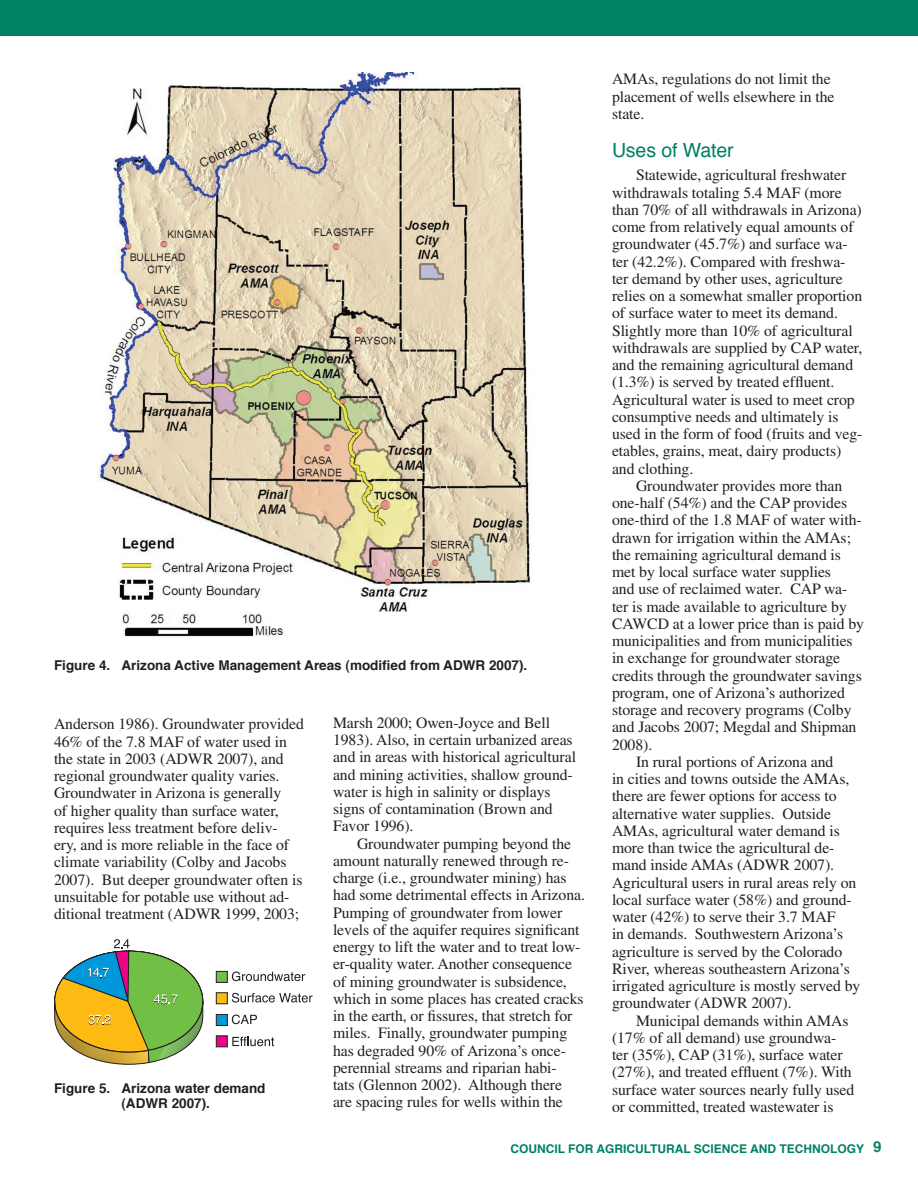
<style>
.page{position:relative;width:918px;height:1188px;background:#fff}
.page>*{position:absolute;margin:0;border:0;box-sizing:border-box;transform-origin:0 0}
.Inside_Level_2_Headi{font:19.5px "Helvetica";letter-spacing:-.005em;color:#008164}
.Body{font:15.75px/17.2px "Times";letter-spacing:-.005em;color:#231f20}
.Table_head{font:700 13.5px/15px "Helvetica";color:#231f20}
.t1{font:700 12px "Helvetica";color:#008164}
.s1{font-size:15px}
</style>
<div class="page">
<div style="left:0;top:0;width:918px;height:36px;background:#008164"></div>
<img style="left:97px;top:72px;width:434px;height:565px">
<div style="left:216px;top:971px;width:12px;height:12px;background:#71bf44;border:1px solid #231f20"></div>
<div style="left:216px;top:992px;width:12px;height:12px;background:#fcba13;border:1px solid #231f20"></div>
<div style="left:216px;top:1014px;width:12px;height:12px;background:#0097db;border:1px solid #231f20"></div>
<div style="left:216px;top:1035px;width:12px;height:12px;background:#ed028c;border:1px solid #231f20"></div>
<svg style="left:232px;top:971px;width:73px;height:10px"></svg>
<svg style="left:232px;top:993px;width:81px;height:10px"></svg>
<svg style="left:232px;top:1015px;width:25px;height:9px"></svg>
<svg style="left:232px;top:1037px;width:42px;height:9px"></svg>
<svg style="left:54px;top:939px;width:149px;height:126px"></svg>
<p class="Table_head" style="left:54px;top:658px;width:475px">Figure 4. Arizona Active Management Areas (modified from ADWR 2007).</p>
<p class="Body" style="left:54px;top:715px;width:252px">Anderson 1986). Groundwater provided 46% of the 7.8 MAF of water used in the state in 2003 (ADWR 2007), and regional groundwater quality varies.<br>Groundwater in Arizona is generally<br>of higher quality than surface water, requires less treatment before deliv&shy;ery, and is more reliable in the face of climate variability (Colby and Jacobs 2007). But deeper groundwater often is unsuitable for potable use without ad&shy;ditional treatment (ADWR 1999, 2003;</p>
<p class="Body" style="left:333px;top:714px;width:245px">Marsh 2000; Owen-Joyce and Bell 1983). Also, in certain urbanized areas and in areas with historical agricultural and mining activities, shallow ground&shy;water is high in salinity or displays signs of contamination (Brown and Favor 1996).</p>
<p class="Body" style="left:333px;top:835px;width:254px;text-indent:24px">Groundwater pumping beyond the amount naturally renewed through re&shy;charge (i.e., groundwater mining) has had some detrimental effects in Arizona.<br>Pumping of groundwater from lower levels of the aquifer requires significant energy to lift the water and to treat low&shy;er-quality water. Another consequence of mining groundwater is subsidence, which in some places has created cracks in the earth, or fissures, that stretch for miles. Finally, groundwater pumping has degraded 90% of Arizona’s once&shy;perennial streams and riparian habi-<br>tats (Glennon 2002). Although there are spacing rules for wells within the</p>
<p class="Table_head" style="left:122px;top:1081px;width:146px;text-indent:-68px">Figure 5. Arizona water demand (ADWR 2007).</p>
<p class="Body" style="left:612px;top:70px;width:224px">AMAs, regulations do not limit the placement of wells elsewhere in the state.</p>
<p class="Inside_Level_2_Headi" style="left:612px;top:135px;width:123px">Uses of Water</p>
<p class="Body" style="left:612px;top:166px;width:252px;text-indent:24px">Statewide, agricultural freshwater withdrawals totaling 5.4 MAF (more than 70% of all withdrawals in Arizona) come from relatively equal amounts of groundwater (45.7%) and surface wa&shy;ter (42.2%). Compared with freshwa&shy;ter demand by other uses, agriculture relies on a somewhat smaller proportion of surface water to meet its demand.<br>Slightly more than 10% of agricultural withdrawals are supplied by CAP water, and the remaining agricultural demand (1.3%) is served by treated effluent.<br>Agricultural water is used to meet crop consumptive needs and ultimately is used in the form of food (fruits and veg&shy;etables, grains, meat, dairy products) and clothing.</p>
<p class="Body" style="left:612px;top:477px;width:254px;text-indent:24px">Groundwater provides more than one-half (54%) and the CAP provides one-third of the 1.8 MAF of water with&shy;drawn for irrigation within the AMAs; the remaining agricultural demand is met by local surface water supplies<br>and use of reclaimed water. CAP wa&shy;ter is made available to agriculture by CAWCD at a lower price than is paid by municipalities and from municipalities in exchange for groundwater storage credits through the groundwater savings program, one of Arizona’s authorized storage and recovery programs (Colby and Jacobs 2007; Megdal and Shipman 2008).</p>
<p class="Body" style="left:612px;top:753px;width:250px;text-indent:24px">In rural portions of Arizona and<br>in cities and towns outside the AMAs, there are fewer options for access to alternative water supplies. Outside AMAs, agricultural water demand is more than twice the agricultural de&shy;mand inside AMAs (ADWR 2007).<br>Agricultural users in rural areas rely on local surface water (58%) and ground&shy;water (42%) to serve their 3.7 MAF<br>in demands. Southwestern Arizona’s agriculture is served by the Colorado River, whereas southeastern Arizona’s irrigated agriculture is mostly served by groundwater (ADWR 2007).</p>
<p class="Body" style="left:612px;top:1012px;width:244px;text-indent:24px">Municipal demands within AMAs (17% of all demand) use groundwa&shy;ter (35%), CAP (31%), surface water (27%), and treated effluent (7%). With surface water sources nearly fully used or committed, treated wastewater is</p>
<p class="t1" style="left:510px;top:1139px;width:372px">COUNCIL FOR AGRICULTURAL SCIENCE AND TECHNOLOGY <span class="s1">9</span></p>
</div>
